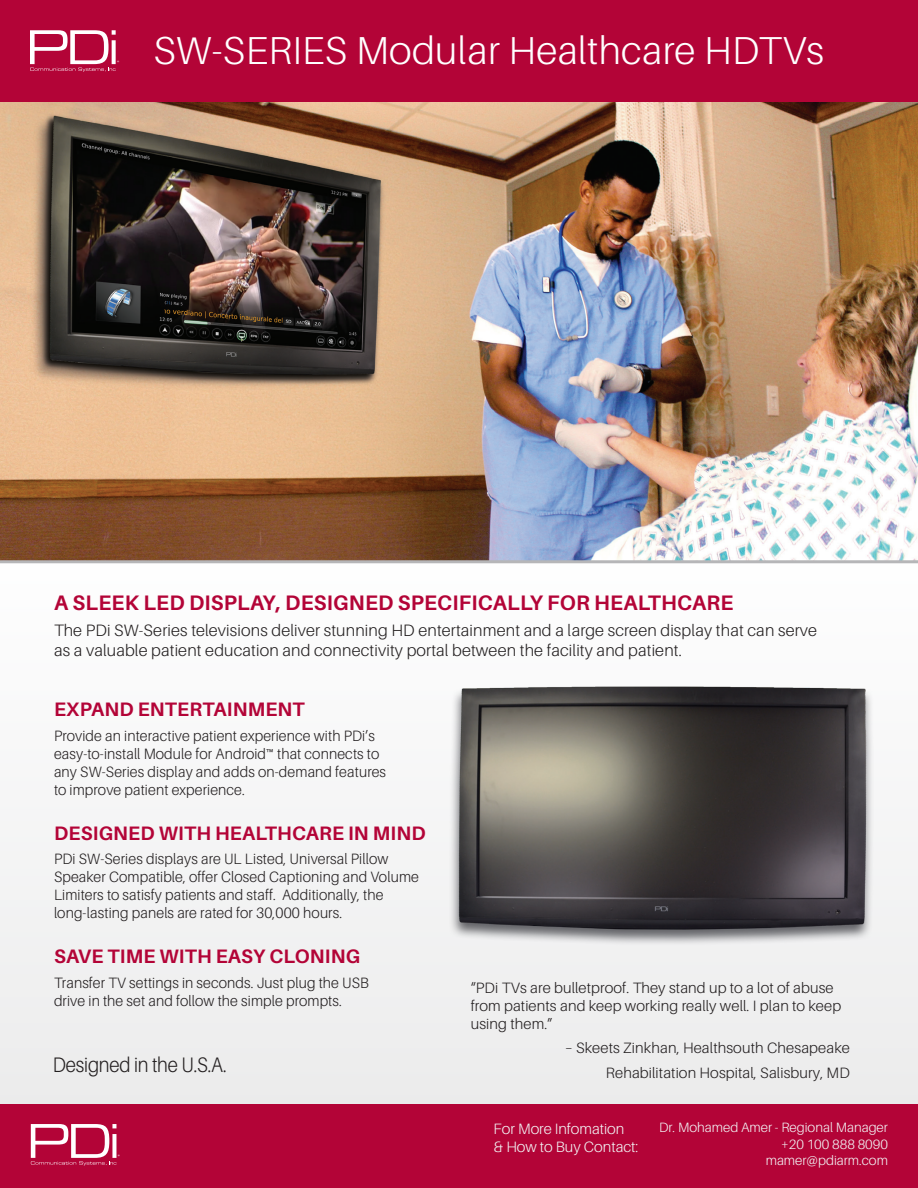
<style>
.page{position:relative;width:918px;height:1188px;background:#fff}
.page>*{position:absolute;margin:0;border:0;box-sizing:border-box;transform-origin:0 0}
.t1{font:300 39px "Aileron";letter-spacing:.01em;color:#fff}
.t2{font:700 21px "Aileron";letter-spacing:.01em;color:#b30437}
.t3{font:300 21px "Aileron";letter-spacing:-.01em;color:#231f20;scale:.9 1}
.t4{font:700 19.5px "Aileron";letter-spacing:.01em;color:#b30437}
.t5{font:300 16.5px/19.8px "Aileron";letter-spacing:.01em;color:#231f20}
.t6{font:300 15px/18px "Aileron";letter-spacing:.01em;color:#231f20;scale:.96 1}
.t7{font:300 15px/18px "Aileron";letter-spacing:.01em;color:#231f20}
.t8{font:300 15px/18px "Aileron";color:#f2f3f4}
.t9{font:300 13.5px/16.2px "Aileron";color:#f2f3f4;text-align:right}
.t10{font:4.95px "Myriad Pro";color:#fff}
</style>
<div class="page">
<div style="left:0;top:559px;width:918px;height:553px;background:#f4f4f4"></div>
<img style="left:0;top:101px;width:918px;height:459px">
<div style="left:0;top:0;width:918px;height:101px;background:#b30437"></div>
<div style="left:0;top:1104px;width:918px;height:84px;background:#b30437"></div>
<svg style="left:31px;top:1124px;width:85px;height:41px"></svg>
<svg style="left:112px;top:1134px;width:4px;height:24px"></svg>
<hr style="left:0;top:560px;width:918px;height:3px;background:#b6b6b8">
<svg style="left:30px;top:30px;width:86px;height:42px"></svg>
<svg style="left:112px;top:40px;width:4px;height:24px"></svg>
<img style="left:451px;top:686px;width:420px;height:258px">
<p class="t10" style="left:117px;top:59px;width:4px">®</p>
<p class="t1" style="left:153px;top:30px;width:672px">SW-SERIES Modular Healthcare HDTVs</p>
<p class="t2" style="left:54px;top:591px;width:681px">A SLEEK LED DISPLAY, DESIGNED SPECIFICALLY FOR HEALTHCARE</p>
<p class="t5" style="left:54px;top:621px;width:765px">The PDi SW-Series televisions deliver stunning HD entertainment and a large screen display that can serve as a valuable patient education and connectivity portal between the facility and patient.</p>
<p class="t4" style="left:54px;top:699px;width:252px">EXPAND ENTERTAINMENT</p>
<p class="t6" style="left:54px;top:727px;width:347px">Provide an interactive patient experience with PDi’s easy-to-install Module for Android™ that connects to any SW-Series display and adds on-demand features to improve patient experience.</p>
<p class="t4" style="left:54px;top:822px;width:373px">DESIGNED WITH HEALTHCARE IN MIND</p>
<p class="t6" style="left:54px;top:850px;width:382px">PDi SW-Series displays are UL Listed, Universal Pillow Speaker Compatible, offer Closed Captioning and Volume Limiters to satisfy patients and staff. Additionally, the long-lasting panels are rated for 30,000 hours.</p>
<p class="t4" style="left:54px;top:945px;width:308px">SAVE TIME WITH EASY CLONING</p>
<p class="t6" style="left:54px;top:974px;width:330px">Transfer TV settings in seconds. Just plug the USB drive in the set and follow the simple prompts.</p>
<p class="t3" style="left:53px;top:1053px;width:195px">Designed in the U.S.A.</p>
<p class="t10" style="left:118px;top:1153px;width:4px">®</p>
<p class="t7" style="left:471px;top:979px;width:372px">“PDi TVs are bulletproof. They stand up to a lot of abuse from patients and keep working really well. I plan to keep using them.”</p>
<p class="t7" style="left:565px;top:1039px;width:286px">– Skeets Zinkhan, Healthsouth Chesapeake</p>
<p class="t7" style="left:606px;top:1064px;width:245px">Rehabilitation Hospital, Salisbury, MD</p>
<p class="t8" style="left:494px;top:1120px;width:146px">For More Infomation<br>&amp; How to Buy Contact:</p>
<p class="t9" style="left:659px;top:1120px;width:230px">Dr. Mohamed Amer - Regional Manager +20 100 888 8090</p>
<p class="t9" style="left:766px;top:1152px;width:124px">mamer@pdiarm.com</p>
</div>
